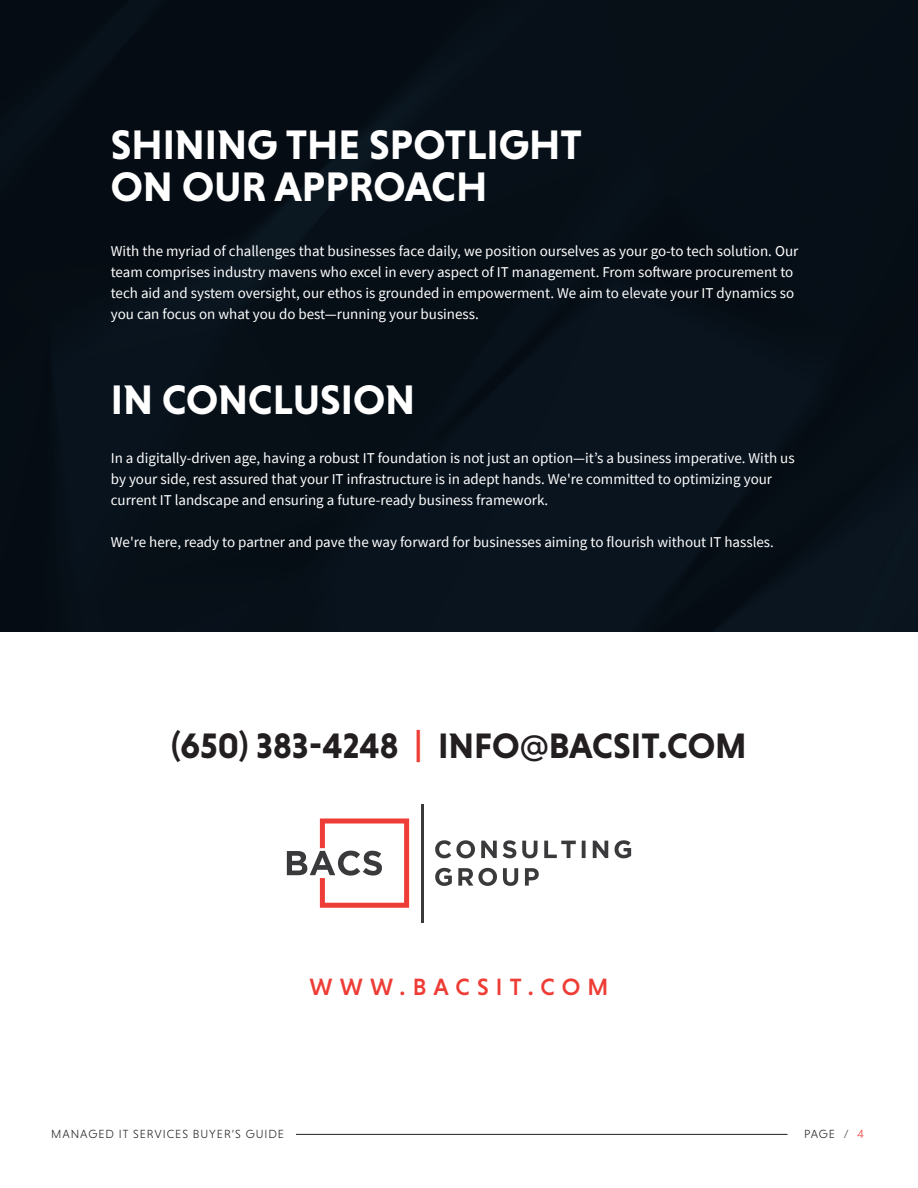
<style>
.page{position:relative;width:918px;height:1188px;background:#fff}
.page>*{position:absolute;margin:0;border:0;box-sizing:border-box;transform-origin:0 0}
.t1{font:700 42px/42px "Niveau Grotesk";color:#fff}
.t2{font:700 36px "Niveau Grotesk";color:#231f20}
.t3{font:500 24px "Niveau Grotesk";letter-spacing:.3em;color:#ee3c36}
.t4{font:15px/21px "Source Sans Pro";color:#fff}
.t5{font:300 12px "Niveau Grotesk";letter-spacing:.08em;color:#231f20}
.s1{color:#ee3c36}
</style>
<div class="page">
<div style="left:0;top:0;width:918px;height:631px;background:#070f17"></div>
<hr style="left:296px;top:1134px;width:492px;height:1px;background:#211d1e">
<svg style="left:435px;top:840px;width:196px;height:46px"></svg>
<svg style="left:287px;top:818px;width:122px;height:90px"></svg>
<hr style="left:421px;top:804px;width:2px;height:118px;background:#3a3a3c">
<h1 class="t1" style="left:111px;top:124px;width:473px">SHINING THE SPOTLIGHT<br>ON OUR APPROACH</h1>
<p class="t4" style="left:111px;top:241px;width:689px">With the myriad of challenges that businesses face daily, we position ourselves as your go-to tech solution. Our team comprises industry mavens who excel in every aspect of IT management. From software procurement to tech aid and system oversight, our ethos is grounded in empowerment. We aim to elevate your IT dynamics so you can focus on what you do best—running your business.</p>
<h1 class="t1" style="left:111px;top:379px;width:306px">IN CONCLUSION</h1>
<p class="t4" style="left:111px;top:448px;width:685px">In a digitally-driven age, having a robust IT foundation is not just an option—it’s a business imperative. With us by your side, rest assured that your IT infrastructure is in adept hands. We're committed to optimizing your current IT landscape and ensuring a future-ready business framework.</p>
<p class="t4" style="left:111px;top:532px;width:665px">We're here, ready to partner and pave the way forward for businesses aiming to flourish without IT hassles.</p>
<h2 class="t2" style="left:171px;top:725px;width:577px">(650) 383-4248 <span class="s1">|</span> INFO@BACSIT.COM</h2>
<h3 class="t3" style="left:309px;top:973px;width:301px">WWW.BACSIT.COM</h3>
<p class="t5" style="left:51px;top:1127px;width:234px">MANAGED IT SERVICES BUYER’S GUIDE</p>
<p class="t5" style="left:804px;top:1127px;width:61px">PAGE / <span class="s1">4</span></p>
</div>
